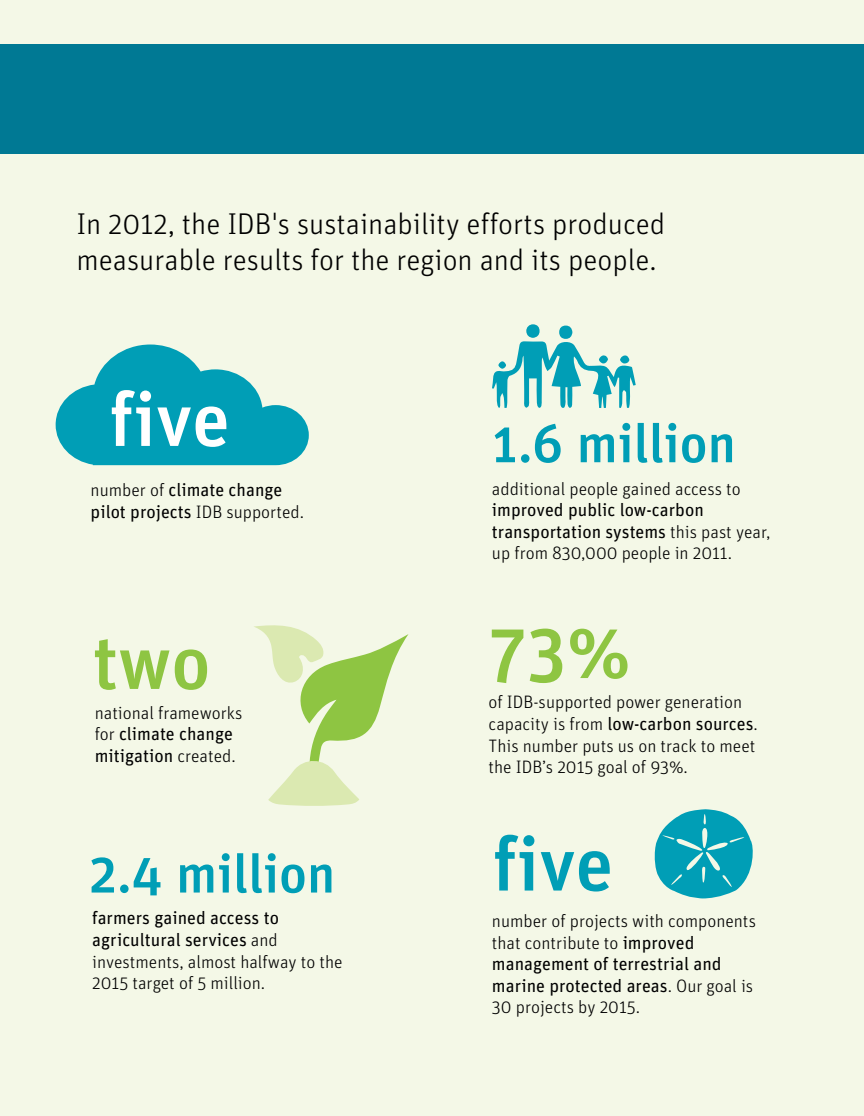
<style>
.page{position:relative;width:864px;height:1116px;background:#f4f8e7}
.page>*{position:absolute;margin:0;border:0;box-sizing:border-box;transform-origin:0 0}
.t1{font:500 76px "Unit";color:#8ec542}
.t2{font:500 76px "Unit";color:#009eb6}
.t3{font:500 76px "Unit";color:#fff}
.t4{font:500 54px "Unit";color:#009eb6}
.t5{font:300 30px/36px "Unit";color:#010101}
.t6{font:300 18px/21.6px "Unit";color:#010101}
.t7{font:18px/21.6px "Unit";color:#010101}
.s1{font-weight:300}
.s2{font-weight:400}
</style>
<div class="page">
<svg style="left:254px;top:625px;width:154px;height:181px"></svg>
<svg style="left:492px;top:324px;width:144px;height:84px"></svg>
<svg style="left:56px;top:345px;width:253px;height:120px"></svg>
<svg style="left:654px;top:809px;width:99px;height:90px"></svg>
<div style="left:0;top:44px;width:864px;height:109px;background:#007994"></div>
<p class="t5" style="left:76px;top:205px;width:590px">In 2012, the IDB's sustainability efforts produced measurable results for the region and its people.</p>
<p class="t3" style="left:110px;top:372px;width:122px">five</p>
<p class="t7" style="left:91px;top:479px;width:215px"><span class="s1">number of</span> climate change pilot projects <span class="s1">IDB supported.</span></p>
<p class="t1" style="left:93px;top:615px;width:120px">two</p>
<p class="t6" style="left:95px;top:701px;width:149px">national frameworks for <span class="s2">climate change mitigation</span> created.</p>
<p class="t4" style="left:89px;top:840px;width:248px">2.4 million</p>
<p class="t6" style="left:92px;top:907px;width:252px"><span class="s2">farmers gained access to agricultural services</span> and investments, almost halfway to the<br>2015 target of 5 million.</p>
<p class="t4" style="left:492px;top:410px;width:245px">1.6 million</p>
<p class="t6" style="left:492px;top:477px;width:280px">additional people gained access to <span class="s2">improved public low-carbon transportation systems</span> this past year, up from 830,000 people in 2011.</p>
<p class="t1" style="left:489px;top:604px;width:144px">73%</p>
<p class="t6" style="left:489px;top:691px;width:271px">of IDB-supported power generation capacity is from <span class="s2">low-carbon sources</span>.<br>This number puts us on track to meet the IDB’s 2015 goal of 93%.</p>
<p class="t2" style="left:493px;top:817px;width:122px">five</p>
<p class="t6" style="left:492px;top:910px;width:266px">number of projects with components that contribute to <span class="s2">improved management of terrestrial and marine protected areas</span>. Our goal is<br>30 projects by 2015.</p>
</div>
